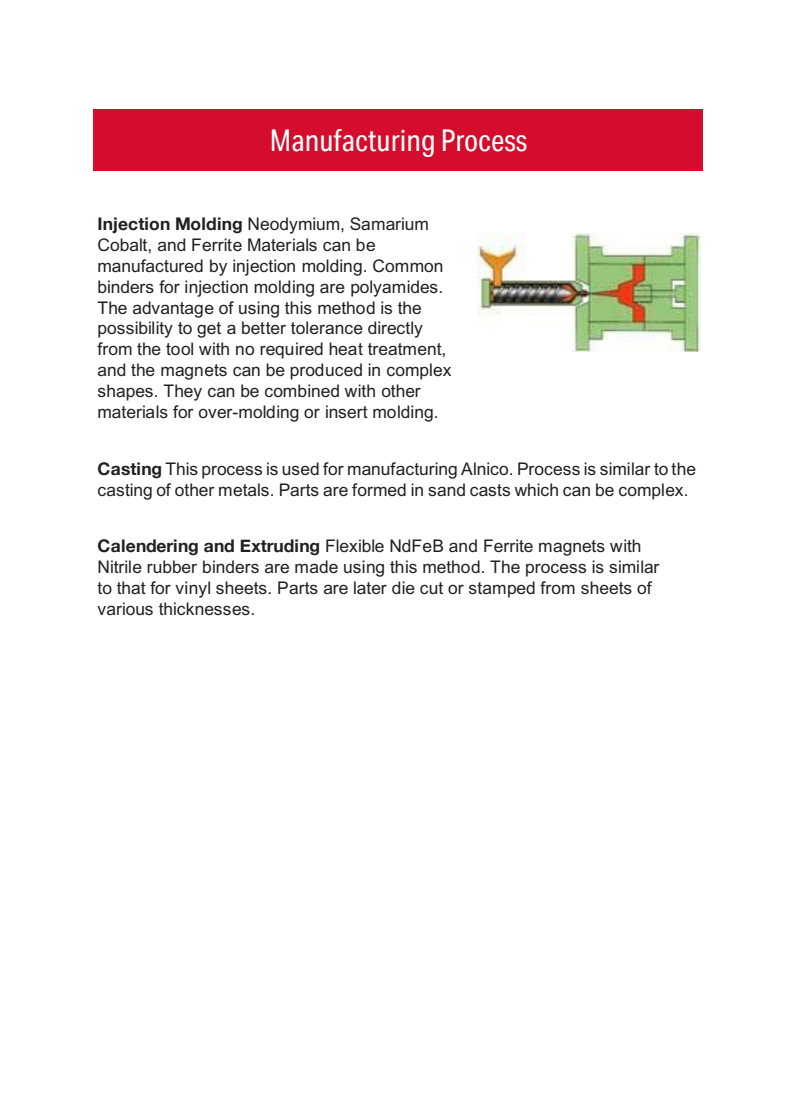
<style>
.page{position:relative;width:787px;height:1099px;background:#fff}
.page>*{position:absolute;margin:0;border:0;box-sizing:border-box;transform-origin:0 0}
.t1{font:30px "Aktiv Grotesk Cd";color:#fff}
.t2{font:25.25px "Arial";letter-spacing:-.005em;color:#fff}
.t3{font:17.5px/21px "Arial";letter-spacing:-.005em;color:#231f20}
.s1{font-family:"Helvetica Neue";font-weight:700}
</style>
<div class="page">
<img style="left:478px;top:233px;width:222px;height:119px">
<div style="left:94px;top:109px;width:609px;height:62px;background:#d30d2b"></div>
<p class="t1" style="left:270px;top:122px;width:259px">Manufacturing Process</p>
<h2 class="t2" style="left:263px;top:125px;width:284px">Manufacturing Processes</h2>
<p class="t3" style="left:98px;top:213px;width:355px"><span class="s1">Injection Molding</span> Neodymium, Samarium Cobalt, and Ferrite Materials can be manufactured by injection molding. Common binders for injection molding are polyamides.<br>The advantage of using this method is the possibility to get a better tolerance directly from the tool with no required heat treatment, and the magnets can be produced in complex shapes. They can be combined with other materials for over-molding or insert molding.</p>
<p class="t3" style="left:97px;top:457px;width:600px"><span class="s1">Casting</span> This process is used for manufacturing Alnico. Process is similar to the casting of other metals. Parts are formed in sand casts which can be complex.</p>
<p class="t3" style="left:98px;top:535px;width:563px"><span class="s1">Calendering and Extruding</span> Flexible NdFeB and Ferrite magnets with Nitrile rubber binders are made using this method. The process is similar to that for vinyl sheets. Parts are later die cut or stamped from sheets of various thicknesses.</p>
</div>
